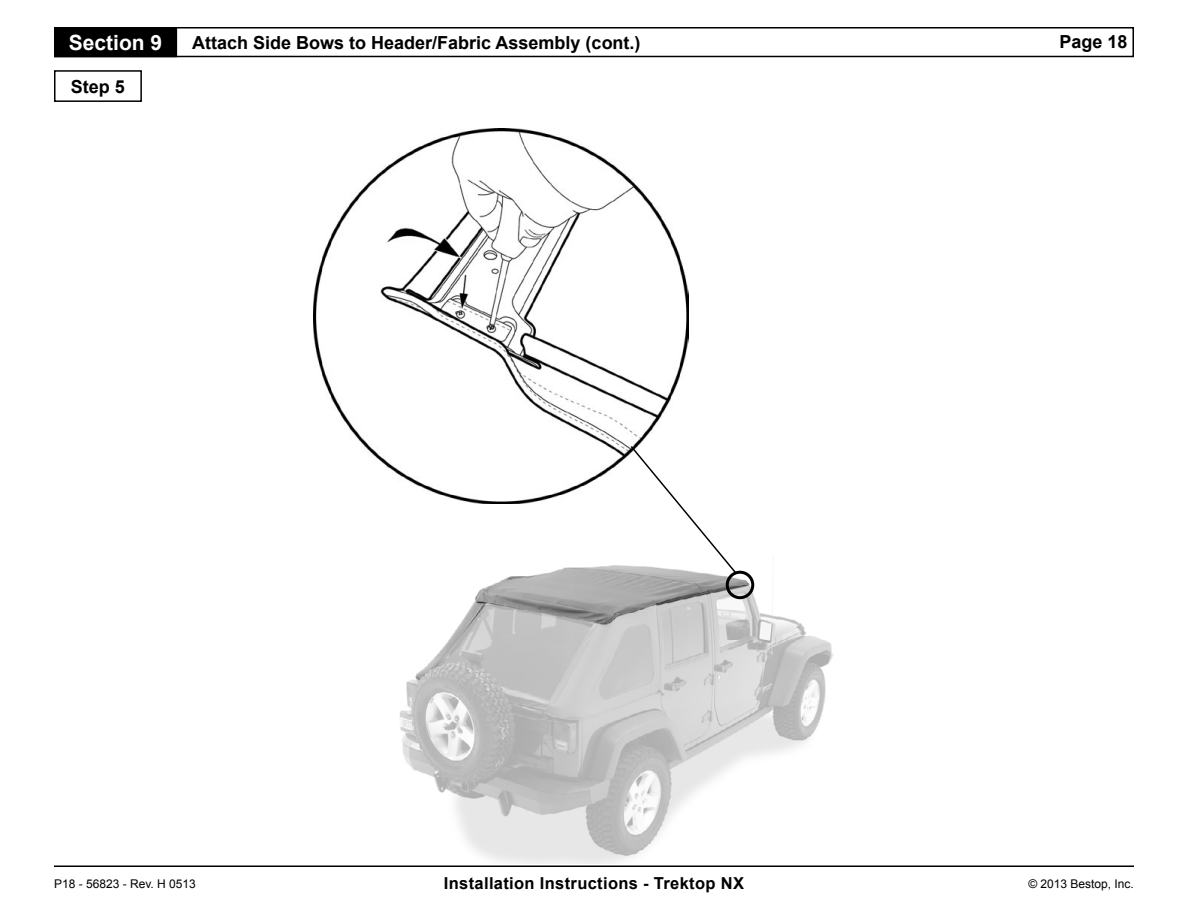
<style>
.page{position:relative;width:1188px;height:918px;background:#fff}
.page>*{position:absolute;margin:0;border:0;box-sizing:border-box;transform-origin:0 0}
.t1{font:700 21px "Arial";color:#fff}
.t2{font:700 18px "Arial";color:#000}
.t3{font:700 16.5px "Arial";letter-spacing:.02em;color:#000}
.t4{font:12px "Arial";color:#000}
</style>
<div class="page">
<hr style="left:54px;top:866px;width:1080px;height:1px;background:#000">
<div style="left:54px;top:27px;width:1080px;height:30px;border:2px solid #000"></div>
<div style="left:55px;top:28px;width:121px;height:28px;background:#000"></div>
<div style="left:54px;top:27px;width:123px;height:30px;border:2px solid #000"></div>
<img style="left:399px;top:565px;width:434px;height:299px">
<div style="left:726px;top:571px;width:28px;height:28px;border:3px solid #000;border-radius:50%"></div>
<div style="left:54px;top:70px;width:88px;height:32px;border:2px solid #000"></div>
<img style="left:313px;top:129px;width:376px;height:375px">
<svg style="left:629px;top:444px;width:109px;height:132px"></svg>
<p class="t1" style="left:69px;top:28px;width:95px">Section 9</p>
<p class="t2" style="left:192px;top:30px;width:450px">Attach Side Bows to Header/Fabric Assembly (cont.)</p>
<p class="t2" style="left:1059px;top:29px;width:70px">Page 18</p>
<p class="t2" style="left:71px;top:74px;width:56px">Step 5</p>
<p class="t4" style="left:54px;top:876px;width:143px">P18 - 56823 - Rev. H 0513</p>
<p class="t3" style="left:444px;top:872px;width:302px">Installation Instructions - Trektop NX</p>
<p class="t4" style="left:1028px;top:876px;width:107px">© 2013 Bestop, Inc.</p>
</div>
